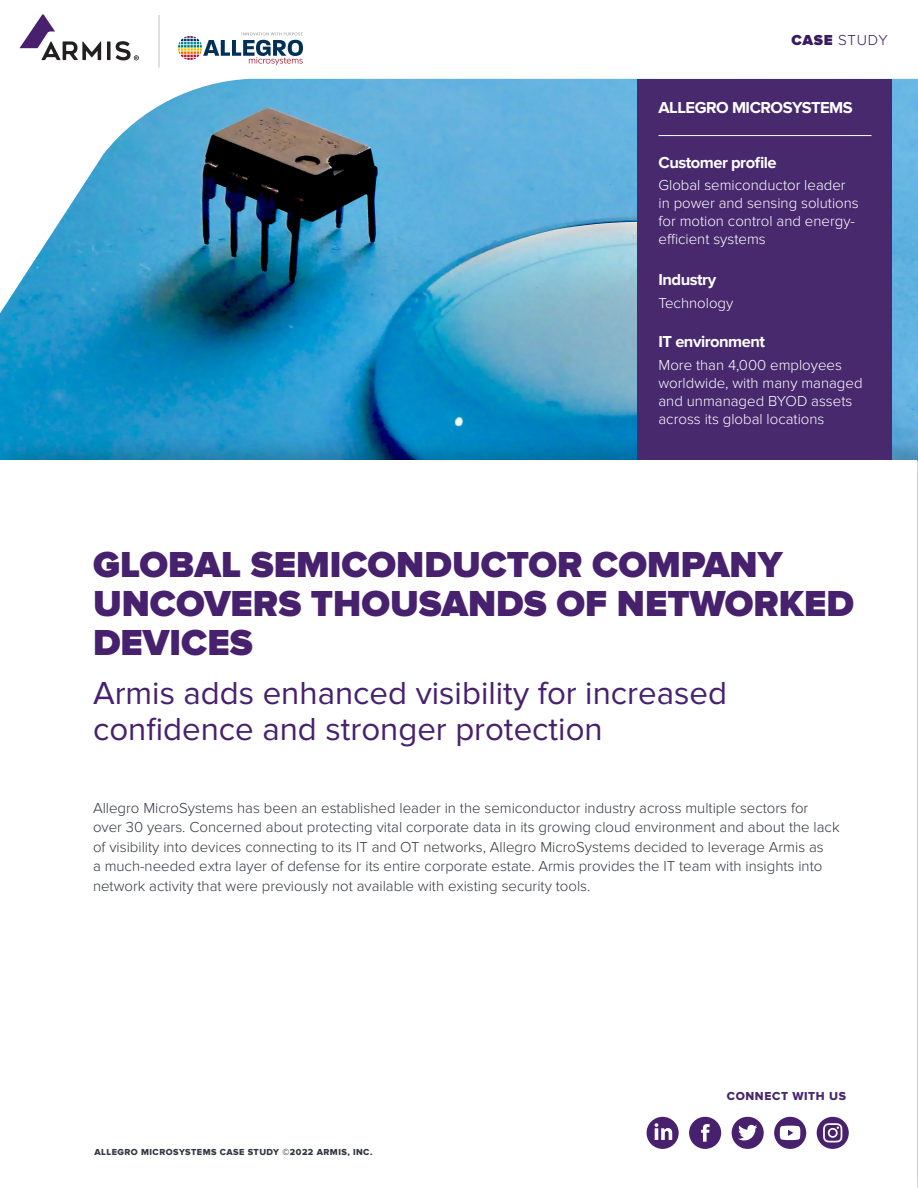
<style>
.page{position:relative;width:918px;height:1188px;background:#fff}
.page>*{position:absolute;margin:0;border:0;box-sizing:border-box;transform-origin:0 0}
.Cover_Headline{font:900 37.5px/39px "Proxima Nova";color:#47216e}
.Cover_Headline-2{font:33px/36px "Proxima Nova";color:#47216e}
.About_Armis_Purple{font:700 16.5px "Proxima Nova";letter-spacing:-.03em;color:#fff}
.Subhead_2{font:300 15px/19.5px "Proxima Nova";color:#343741}
.Sidebar_copy{font:300 15px/18px "Proxima Nova";color:#fff}
.t1{font:300 15px "Proxima Nova";letter-spacing:.05em;color:#381a60}
.t2{font:12px "Proxima Nova Extrabld";letter-spacing:.05em;color:#48296e}
.t3{font:9px "Proxima Nova Extrabld";letter-spacing:.05em;color:#343741}
.s1{font-weight:900}
</style>
<div class="page">
<svg style="left:0;top:15px;width:918px;height:416px"></svg>
<svg style="left:20px;top:14px;width:81px;height:46px"></svg>
<svg style="left:107px;top:41px;width:32px;height:19px"></svg>
<div style="left:0;top:431px;width:918px;height:757px;background:#000;opacity:.25"></div>
<div style="left:0;top:460px;width:916px;height:728px;background:#fff"></div>
<hr style="left:159px;top:15px;width:1px;height:53px;background:#bec3ce">
<svg style="left:178px;top:33px;width:125px;height:32px"></svg>
<div style="left:638px;top:80px;width:254px;height:380px;background:#48296e"></div>
<hr style="left:658px;top:135px;width:214px;height:1px;background:#fff">
<div style="left:689px;top:1117px;width:32px;height:32px;background:#48206e;border-radius:50%"></div>
<svg style="left:701px;top:1124px;width:9px;height:18px"></svg>
<div style="left:817px;top:1117px;width:32px;height:32px;background:#48206e;border-radius:50%"></div>
<svg style="left:823px;top:1123px;width:19px;height:19px"></svg>
<div style="left:647px;top:1117px;width:32px;height:32px;background:#48206e;border-radius:50%"></div>
<svg style="left:655px;top:1123px;width:17px;height:17px"></svg>
<div style="left:732px;top:1117px;width:32px;height:32px;background:#48206e;border-radius:50%"></div>
<svg style="left:738px;top:1125px;width:19px;height:15px"></svg>
<div style="left:774px;top:1117px;width:32px;height:32px;background:#48206e;border-radius:50%"></div>
<svg style="left:780px;top:1126px;width:21px;height:14px"></svg>
<p class="t1" style="left:791px;top:31px;width:98px"><span class="s1">CASE</span> STUDY</p>
<p class="About_Armis_Purple" style="left:658px;top:98px;width:196px">ALLEGRO MICROSYSTEMS</p>
<p class="About_Armis_Purple" style="left:658px;top:153px;width:120px">Customer profile</p>
<p class="Sidebar_copy" style="left:658px;top:177px;width:202px">Global semiconductor leader in power and sensing solutions for motion control and energy&shy;efficient systems</p>
<p class="About_Armis_Purple" style="left:658px;top:270px;width:59px">Industry</p>
<p class="Sidebar_copy" style="left:658px;top:294px;width:76px">Technology</p>
<p class="About_Armis_Purple" style="left:658px;top:332px;width:108px">IT environment</p>
<p class="Sidebar_copy" style="left:658px;top:357px;width:206px">More than 4,000 employees worldwide, with many managed and unmanaged BYOD assets across its global locations</p>
<p class="Cover_Headline" style="left:93px;top:546px;width:762px">GLOBAL SEMICONDUCTOR COMPANY<br>UNCOVERS THOUSANDS OF NETWORKED<br>DEVICES</p>
<p class="Cover_Headline-2" style="left:93px;top:676px;width:636px">Armis adds enhanced visibility for increased confidence and stronger protection</p>
<p class="Subhead_2" style="left:93px;top:798px;width:748px">Allegro MicroSystems has been an established leader in the semiconductor industry across multiple sectors for over 30 years. Concerned about protecting vital corporate data in its growing cloud environment and about the lack of visibility into devices connecting to its IT and OT networks, Allegro MicroSystems decided to leverage Armis as<br>a much-needed extra layer of defense for its entire corporate estate. Armis provides the IT team with insights into network activity that were previously not available with existing security tools.</p>
<p class="t3" style="left:94px;top:1146px;width:280px">ALLEGRO MICROSYSTEMS CASE STUDY ©2022 ARMIS, INC.</p>
<p class="t2" style="left:727px;top:1089px;width:121px">CONNECT WITH US</p>
</div>
